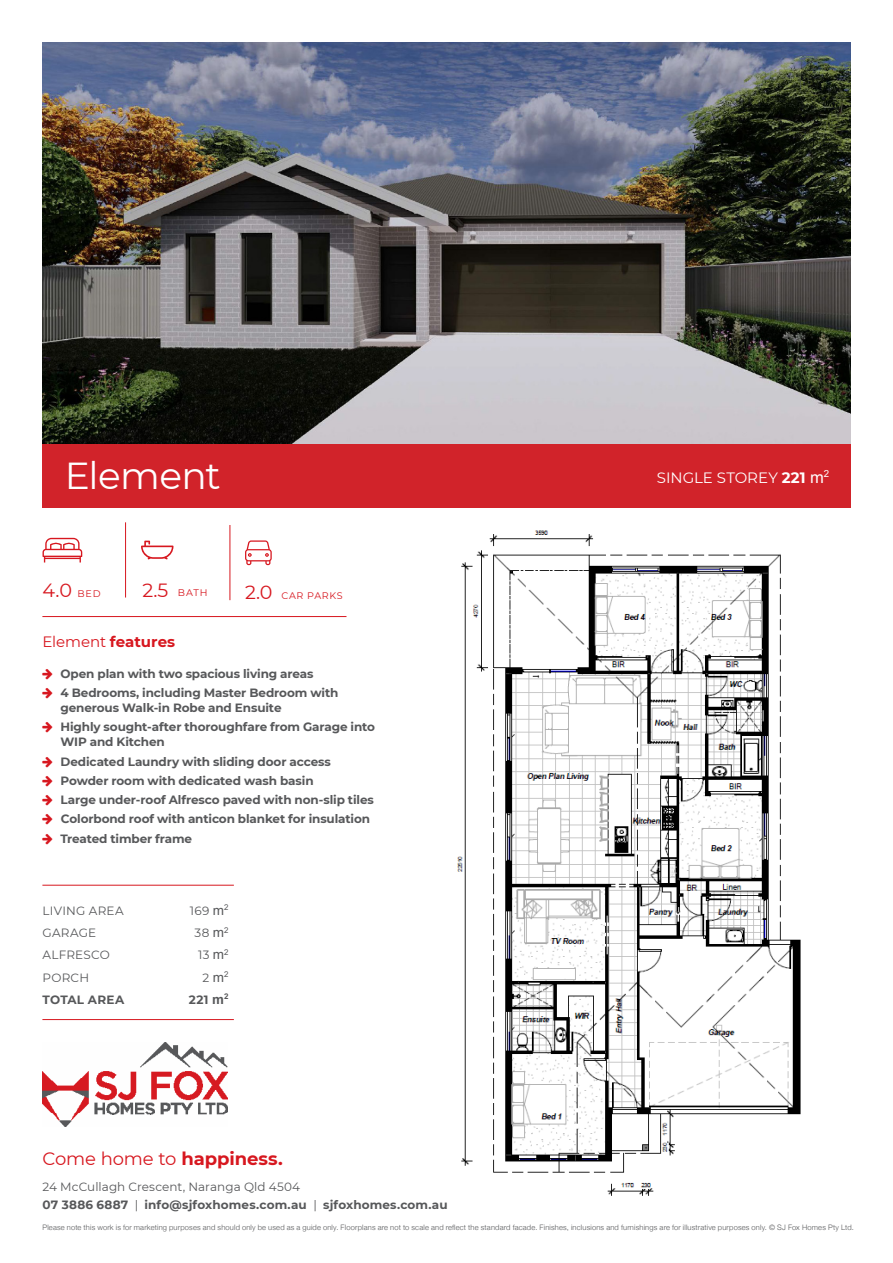
<style>
.page{position:relative;width:893px;height:1263px;background:#fff}
.page>*{position:absolute;margin:0;border:0;box-sizing:border-box;transform-origin:0 0}
.t1{font:37.5px "Montserrat";letter-spacing:-.02em;color:#fff}
.t2{font:19.05px "Montserrat";color:#d7171f}
.t3{font:18px "Montserrat";letter-spacing:-.01em;color:#d7171f}
.t4{font:15px "Montserrat";color:#fff}
.t5{font:700 15px "Montserrat";color:#d7171f}
.t6{font:700 12px/15px "Montserrat";letter-spacing:-.01em;color:#57585a}
.t7{font:12px "Montserrat";letter-spacing:.015em;color:#57585a}
.t8{font:700 12px "Montserrat";letter-spacing:.01em;color:#57585a}
.t9{font:700 12px "Montserrat";letter-spacing:.025em;color:#57585a}
.t10{font:9.6px "Montserrat";letter-spacing:.07em;color:#d7171f}
.t11{font:300 7.5px "Helvetica Neue";letter-spacing:.025em;color:#57585a}
.s1{font-weight:700}
.s2{font-family:"Arial Nova";font-size:16.5px}
.s3{font-weight:400}
.s4{font-family:"Arial Nova";font-size:13.5px}
</style>
<div class="page">
<img style="left:457px;top:530px;width:344px;height:666px">
<img style="left:42px;top:1042px;width:186px;height:84px">
<hr style="left:125px;top:522px;width:1px;height:75px;background:#d7171f">
<svg style="left:141px;top:541px;width:32px;height:18px"></svg>
<svg style="left:43px;top:538px;width:39px;height:24px"></svg>
<hr style="left:230px;top:525px;width:1px;height:75px;background:#d7171f">
<svg style="left:245px;top:540px;width:27px;height:25px"></svg>
<hr style="left:42px;top:616px;width:304px;height:1px;background:#d7171f">
<hr style="left:42px;top:885px;width:192px;height:1px;background:#d7171f">
<hr style="left:42px;top:1019px;width:192px;height:1px;background:#d7171f">
<img style="left:43px;top:43px;width:807px;height:401px">
<div style="left:42px;top:444px;width:808px;height:63px;background:#d1232a"></div>
<p class="t1" style="left:65px;top:450px;width:157px">Element</p>
<p class="t4" style="left:657px;top:467px;width:174px">SINGLE STOREY <span class="s1">221</span> <span class="s2">m</span><sup>2</sup></p>
<p class="t2" style="left:43px;top:577px;width:31px">4.0</p>
<p class="t10" style="left:77px;top:586px;width:25px">BED</p>
<p class="t2" style="left:142px;top:577px;width:27px">2.5</p>
<p class="t10" style="left:178px;top:586px;width:31px">BATH</p>
<p class="t2" style="left:245px;top:579px;width:29px">2.0</p>
<p class="t10" style="left:282px;top:589px;width:63px">CAR PARKS</p>
<p class="t5" style="left:43px;top:631px;width:134px"><span class="s3">Element</span> features</p>
<p class="t6" style="left:61px;top:665px;width:255px">Open plan with two spacious living areas</p>
<p class="t6" style="left:61px;top:685px;width:279px">4 Bedrooms, including Master Bedroom with generous Walk-in Robe and Ensuite</p>
<p class="t6" style="left:61px;top:719px;width:316px">Highly sought-after thoroughfare from Garage into<br>WIP and Kitchen</p>
<p class="t6" style="left:61px;top:753px;width:272px">Dedicated Laundry with sliding door access</p>
<p class="t6" style="left:61px;top:772px;width:255px">Powder room with dedicated wash basin</p>
<p class="t6" style="left:61px;top:792px;width:315px">Large under-roof Alfresco paved with non-slip tiles</p>
<p class="t6" style="left:61px;top:811px;width:311px">Colorbond roof with anticon blanket for insulation</p>
<p class="t6" style="left:61px;top:830px;width:133px">Treated timber frame</p>
<p class="t7" style="left:43px;top:902px;width:83px">LIVING AREA</p>
<p class="t7" style="left:190px;top:902px;width:40px">169 <span class="s4">m</span><sup>2</sup></p>
<p class="t7" style="left:43px;top:924px;width:55px">GARAGE</p>
<p class="t7" style="left:195px;top:924px;width:35px">38 <span class="s4">m</span><sup>2</sup></p>
<p class="t7" style="left:43px;top:947px;width:69px">ALFRESCO</p>
<p class="t7" style="left:198px;top:947px;width:32px">13 <span class="s4">m</span><sup>2</sup></p>
<p class="t7" style="left:43px;top:969px;width:48px">PORCH</p>
<p class="t7" style="left:203px;top:969px;width:27px">2 <span class="s4">m</span><sup>2</sup></p>
<p class="t9" style="left:43px;top:991px;width:83px">TOTAL AREA</p>
<p class="t6" style="left:189px;top:991px;width:41px">221 <span class="s4">m</span><sup>2</sup></p>
<p class="t3" style="left:43px;top:1146px;width:242px">Come home to <span class="s1">happiness.</span></p>
<p class="t7" style="left:43px;top:1179px;width:259px">24 McCullagh Crescent, Naranga Qld 4504</p>
<p class="t8" style="left:43px;top:1196px;width:407px">07 3886 6887 <span class="s3">|</span> info@sjfoxhomes.com.au <span class="s3">|</span> sjfoxhomes.com.au</p>
<p class="t11" style="left:43px;top:1222px;width:813px">Please note this work is for marketing purposes and should only be used as a guide only. Floorplans are not to scale and reflect the standard facade. Finishes, inclusions and furnishings are for illustrative purposes only. © SJ Fox Homes Pty Ltd.</p>
</div>
